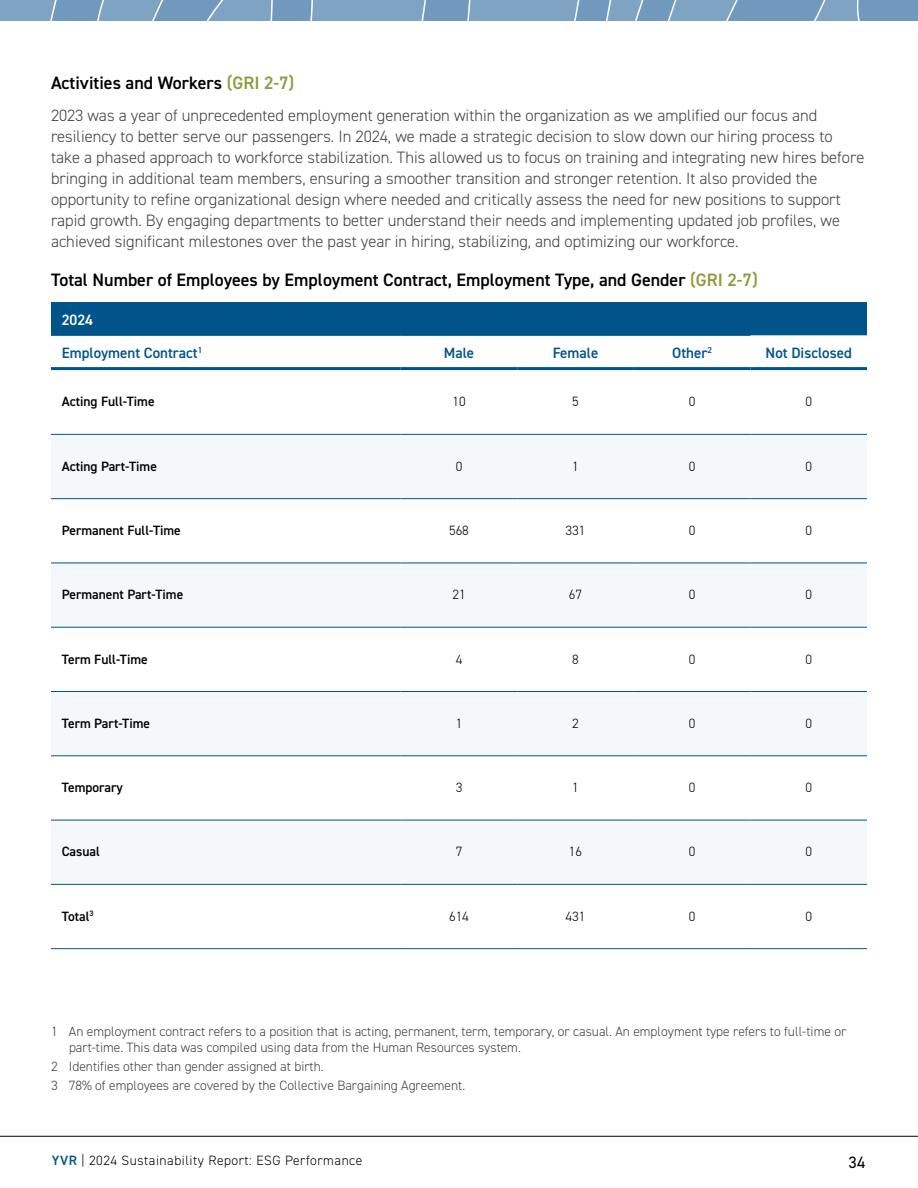
<style>
.page{position:relative;width:918px;height:1188px;background:#fff}
.page>*{position:absolute;margin:0;border:0;box-sizing:border-box;transform-origin:0 0}
.t1{font:600 18px "DIN2014";color:#000}
.Body_Copy{font:300 16.5px/21px "DIN2014";color:#414042}
.t2{font:16.5px "DIN2014";color:#000}
.Table_-_Header{font:600 15px "DIN2014";color:#00548a}
.Table_-_Header-2{font:600 15px "DIN2014";color:#fff}
.Footnote{font:300 13.5px/16.2px "DIN2014";color:#414042}
.Table_-_Body_Copy_Demi{font:600 13.5px "DIN2014";color:#000}
.Table_-_Body_Copy{font:300 13.5px "DIN2014";letter-spacing:.04em;color:#000}
.s1{color:#8f993d}
.s2{font-weight:600;color:#00548a}
</style>
<div class="page">
<hr style="left:0;top:1136px;width:918px;height:1px;background:#000">
<svg style="left:0;top:0;width:918px;height:21px;background:#7ba1c1"></svg>
<div style="left:51px;top:302px;width:816px;height:33px;background:#00548a"></div>
<svg style="left:51px;top:499px;width:816px;height:385px;fill:#f5f8fa"></svg>
<hr style="left:51px;top:367px;width:350px;height:3px;background:#00548a">
<hr style="left:401px;top:367px;width:116px;height:3px;background:#00548a">
<hr style="left:517px;top:367px;width:117px;height:3px;background:#00548a">
<hr style="left:634px;top:367px;width:116px;height:3px;background:#00548a">
<hr style="left:750px;top:367px;width:117px;height:3px;background:#00548a">
<hr style="left:51px;top:434px;width:350px;height:1px;background:#00548a">
<hr style="left:51px;top:498px;width:350px;height:1px;background:#00548a">
<hr style="left:401px;top:434px;width:116px;height:1px;background:#00548a">
<hr style="left:401px;top:498px;width:116px;height:1px;background:#00548a">
<hr style="left:517px;top:434px;width:117px;height:1px;background:#00548a">
<hr style="left:634px;top:434px;width:116px;height:1px;background:#00548a">
<hr style="left:750px;top:434px;width:117px;height:1px;background:#00548a">
<hr style="left:517px;top:498px;width:117px;height:1px;background:#00548a">
<hr style="left:634px;top:498px;width:116px;height:1px;background:#00548a">
<hr style="left:750px;top:498px;width:117px;height:1px;background:#00548a">
<hr style="left:51px;top:563px;width:350px;height:1px;background:#00548a">
<hr style="left:51px;top:948px;width:350px;height:1px;background:#00548a">
<hr style="left:401px;top:563px;width:116px;height:1px;background:#00548a">
<hr style="left:401px;top:948px;width:116px;height:1px;background:#00548a">
<hr style="left:517px;top:563px;width:117px;height:1px;background:#00548a">
<hr style="left:634px;top:563px;width:116px;height:1px;background:#00548a">
<hr style="left:750px;top:563px;width:117px;height:1px;background:#00548a">
<hr style="left:517px;top:948px;width:117px;height:1px;background:#00548a">
<hr style="left:634px;top:948px;width:116px;height:1px;background:#00548a">
<hr style="left:750px;top:948px;width:117px;height:1px;background:#00548a">
<hr style="left:51px;top:627px;width:350px;height:1px;background:#00548a">
<hr style="left:401px;top:627px;width:116px;height:1px;background:#00548a">
<hr style="left:517px;top:627px;width:117px;height:1px;background:#00548a">
<hr style="left:634px;top:627px;width:116px;height:1px;background:#00548a">
<hr style="left:750px;top:627px;width:117px;height:1px;background:#00548a">
<hr style="left:51px;top:691px;width:350px;height:1px;background:#00548a">
<hr style="left:401px;top:691px;width:116px;height:1px;background:#00548a">
<hr style="left:517px;top:691px;width:117px;height:1px;background:#00548a">
<hr style="left:634px;top:691px;width:116px;height:1px;background:#00548a">
<hr style="left:750px;top:691px;width:117px;height:1px;background:#00548a">
<hr style="left:51px;top:756px;width:350px;height:1px;background:#00548a">
<hr style="left:401px;top:756px;width:116px;height:1px;background:#00548a">
<hr style="left:517px;top:756px;width:117px;height:1px;background:#00548a">
<hr style="left:634px;top:756px;width:116px;height:1px;background:#00548a">
<hr style="left:750px;top:756px;width:117px;height:1px;background:#00548a">
<hr style="left:51px;top:820px;width:350px;height:1px;background:#00548a">
<hr style="left:401px;top:820px;width:116px;height:1px;background:#00548a">
<hr style="left:517px;top:820px;width:117px;height:1px;background:#00548a">
<hr style="left:634px;top:820px;width:116px;height:1px;background:#00548a">
<hr style="left:750px;top:820px;width:117px;height:1px;background:#00548a">
<hr style="left:51px;top:884px;width:350px;height:1px;background:#00548a">
<hr style="left:401px;top:884px;width:116px;height:1px;background:#00548a">
<hr style="left:517px;top:884px;width:117px;height:1px;background:#00548a">
<hr style="left:634px;top:884px;width:116px;height:1px;background:#00548a">
<hr style="left:750px;top:884px;width:117px;height:1px;background:#00548a">
<hr style="left:51px;top:335px;width:350px;height:1px;background:#00548a">
<hr style="left:401px;top:335px;width:116px;height:1px;background:#00548a">
<hr style="left:517px;top:335px;width:117px;height:1px;background:#00548a">
<hr style="left:634px;top:335px;width:116px;height:1px;background:#00548a">
<h4 class="t1" style="left:51px;top:71px;width:245px">Activities and Workers <span class="s1">(GRI 2-7)</span></h4>
<p class="Body_Copy" style="left:51px;top:104px;width:815px">2023 was a year of unprecedented employment generation within the organization as we amplified our focus and resiliency to better serve our passengers. In 2024, we made a strategic decision to slow down our hiring process to take a phased approach to workforce stabilization. This allowed us to focus on training and integrating new hires before bringing in additional team members, ensuring a smoother transition and stronger retention. It also provided the opportunity to refine organizational design where needed and critically assess the need for new positions to support rapid growth. By engaging departments to better understand their needs and implementing updated job profiles, we achieved significant milestones over the past year in hiring, stabilizing, and optimizing our workforce.</p>
<h4 class="t1" style="left:51px;top:267px;width:708px">Total Number of Employees by Employment Contract, Employment Type, and Gender <span class="s1">(GRI 2-7)</span></h4>
<p class="Table_-_Header-2" style="left:62px;top:309px;width:33px">2024</p>
<p class="Table_-_Header" style="left:62px;top:343px;width:142px">Employment Contract<sup>1</sup></p>
<p class="Table_-_Header" style="left:444px;top:343px;width:32px">Male</p>
<p class="Table_-_Header" style="left:553px;top:343px;width:47px">Female</p>
<p class="Table_-_Header" style="left:672px;top:343px;width:41px">Other<sup>2</sup></p>
<p class="Table_-_Header" style="left:766px;top:343px;width:88px">Not Disclosed</p>
<p class="Table_-_Body_Copy_Demi" style="left:62px;top:393px;width:94px">Acting Full-Time</p>
<p class="Table_-_Body_Copy" style="left:452px;top:394px;width:15px">10</p>
<p class="Table_-_Body_Copy" style="left:572px;top:394px;width:8px">5</p>
<p class="Table_-_Body_Copy" style="left:689px;top:394px;width:8px">0</p>
<p class="Table_-_Body_Copy" style="left:805px;top:394px;width:8px">0</p>
<p class="Table_-_Body_Copy_Demi" style="left:62px;top:457px;width:97px">Acting Part-Time</p>
<p class="Table_-_Body_Copy" style="left:456px;top:458px;width:8px">0</p>
<p class="Table_-_Body_Copy" style="left:572px;top:458px;width:8px">1</p>
<p class="Table_-_Body_Copy" style="left:689px;top:458px;width:8px">0</p>
<p class="Table_-_Body_Copy" style="left:805px;top:458px;width:8px">0</p>
<p class="Table_-_Body_Copy_Demi" style="left:62px;top:521px;width:121px">Permanent Full-Time</p>
<p class="Table_-_Body_Copy" style="left:449px;top:522px;width:21px">568</p>
<p class="Table_-_Body_Copy" style="left:566px;top:522px;width:21px">331</p>
<p class="Table_-_Body_Copy" style="left:689px;top:522px;width:8px">0</p>
<p class="Table_-_Body_Copy" style="left:805px;top:522px;width:8px">0</p>
<p class="Table_-_Body_Copy_Demi" style="left:62px;top:586px;width:123px">Permanent Part-Time</p>
<p class="Table_-_Body_Copy" style="left:452px;top:586px;width:15px">21</p>
<p class="Table_-_Body_Copy" style="left:569px;top:586px;width:15px">67</p>
<p class="Table_-_Body_Copy" style="left:689px;top:586px;width:8px">0</p>
<p class="Table_-_Body_Copy" style="left:805px;top:586px;width:8px">0</p>
<p class="Table_-_Body_Copy_Demi" style="left:62px;top:650px;width:88px">Term Full-Time</p>
<p class="Table_-_Body_Copy" style="left:456px;top:651px;width:8px">4</p>
<p class="Table_-_Body_Copy" style="left:572px;top:651px;width:8px">8</p>
<p class="Table_-_Body_Copy" style="left:689px;top:651px;width:8px">0</p>
<p class="Table_-_Body_Copy" style="left:805px;top:651px;width:8px">0</p>
<p class="Table_-_Body_Copy_Demi" style="left:62px;top:714px;width:90px">Term Part-Time</p>
<p class="Table_-_Body_Copy" style="left:456px;top:715px;width:8px">1</p>
<p class="Table_-_Body_Copy" style="left:572px;top:715px;width:8px">2</p>
<p class="Table_-_Body_Copy" style="left:689px;top:715px;width:8px">0</p>
<p class="Table_-_Body_Copy" style="left:805px;top:715px;width:8px">0</p>
<p class="Table_-_Body_Copy_Demi" style="left:62px;top:779px;width:63px">Temporary</p>
<p class="Table_-_Body_Copy" style="left:456px;top:779px;width:8px">3</p>
<p class="Table_-_Body_Copy" style="left:572px;top:779px;width:8px">1</p>
<p class="Table_-_Body_Copy" style="left:689px;top:779px;width:8px">0</p>
<p class="Table_-_Body_Copy" style="left:805px;top:779px;width:8px">0</p>
<p class="Table_-_Body_Copy_Demi" style="left:62px;top:843px;width:40px">Casual</p>
<p class="Table_-_Body_Copy" style="left:456px;top:844px;width:8px">7</p>
<p class="Table_-_Body_Copy" style="left:569px;top:844px;width:15px">16</p>
<p class="Table_-_Body_Copy" style="left:689px;top:844px;width:8px">0</p>
<p class="Table_-_Body_Copy" style="left:805px;top:844px;width:8px">0</p>
<p class="Table_-_Body_Copy_Demi" style="left:62px;top:907px;width:33px">Total<sup>3</sup></p>
<p class="Table_-_Body_Copy" style="left:449px;top:908px;width:21px">614</p>
<p class="Table_-_Body_Copy" style="left:566px;top:908px;width:21px">431</p>
<p class="Table_-_Body_Copy" style="left:689px;top:908px;width:8px">0</p>
<p class="Table_-_Body_Copy" style="left:805px;top:908px;width:8px">0</p>
<p class="Footnote" style="left:69px;top:1023px;width:779px;text-indent:-18px">1 An employment contract refers to a position that is acting, permanent, term, temporary, or casual. An employment type refers to full-time or part-time. This data was compiled using data from the Human Resources system.</p>
<p class="Footnote" style="left:51px;top:1059px;width:274px">2 Identifies other than gender assigned at birth.</p>
<p class="Footnote" style="left:51px;top:1078px;width:416px">3 78% of employees are covered by the Collective Bargaining Agreement.</p>
<p class="Table_-_Body_Copy" style="left:52px;top:1152px;width:312px"><span class="s2">YVR</span> | 2024 Sustainability Report: ESG Performance</p>
<p class="t2" style="left:848px;top:1152px;width:19px">34</p>
</div>
